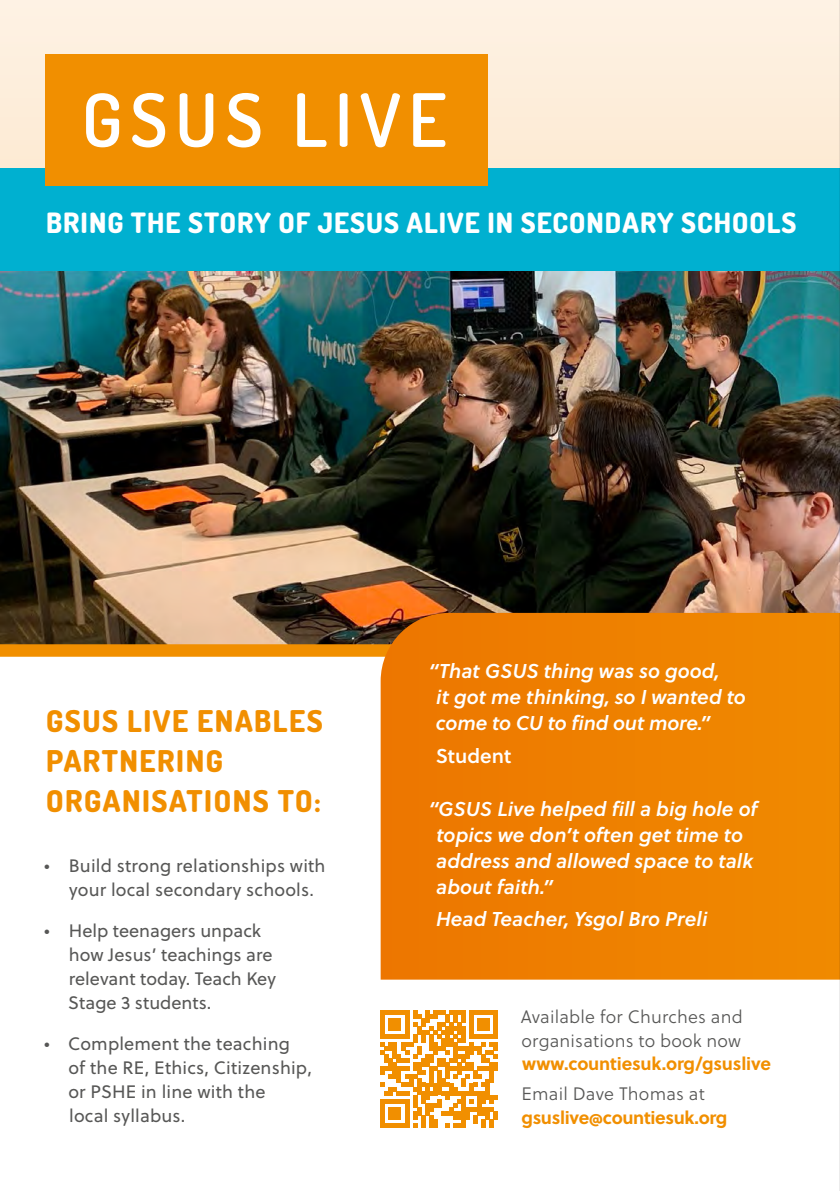
<style>
.page{position:relative;width:840px;height:1191px;background:#fff}
.page>*{position:absolute;margin:0;border:0;box-sizing:border-box;transform-origin:0 0}
.t1{font:600 73.6px "Dosis";letter-spacing:.1em;color:#fff}
.t2{font:800 30px/40px "Dosis";letter-spacing:.05em;color:#f18f00}
.t3{font:800 28px "Dosis";letter-spacing:.035em;color:#fff}
.t4{font:italic 20px/26px "Soleil Sb";color:#fff}
.t5{font:20px "Soleil Sb";color:#fff}
.t6{font:18px/24px "Soleil";letter-spacing:.01em;color:#575756}
.t7{font:18px/23.8px "Soleil Lt";letter-spacing:.01em;color:#575756}
.t8{font:700 18px "Soleil";letter-spacing:-.015em;color:#f18f00}
</style>
<div class="page">
<div style="left:0;top:0;width:839px;height:640px;background:#fdf0df"></div>
<img style="left:0;top:271px;width:839px;height:373px">
<svg style="left:0;top:644px;width:380px;height:13px;background:#ee9006"></svg>
<svg style="left:380px;top:613px;width:459px;height:366px;background:#ed8000"></svg>
<svg style="left:380px;top:1010px;width:117px;height:117px"></svg>
<div style="left:0;top:168px;width:839px;height:103px;background:#00b0d0"></div>
<div style="left:45px;top:54px;width:443px;height:132px;background:#f18f00"></div>
<hr style="left:839px;top:0;width:1px;height:1191px;background:#000">
<h1 class="t1" style="left:82px;top:72px;width:366px">GSUS LIVE</h1>
<h3 class="t3" style="left:46px;top:205px;width:751px">BRING THE STORY OF JESUS ALIVE IN SECONDARY SCHOOLS</h3>
<h2 class="t2" style="left:46px;top:700px;width:278px">GSUS LIVE ENABLES<br>PARTNERING<br>ORGANISATIONS TO:</h2>
<p class="t6" style="left:69px;top:853px;width:258px;text-indent:-25px">• Build strong relationships with your local secondary schools.</p>
<p class="t6" style="left:68px;top:918px;width:209px;text-indent:-24px">• Help teenagers unpack how Jesus’ teachings are relevant today. Teach Key<br>Stage 3 students.</p>
<p class="t6" style="left:68px;top:1031px;width:245px;text-indent:-24px">• Complement the teaching<br>of the RE, Ethics, Citizenship, or PSHE in line with the<br>local syllabus.</p>
<p class="t4" style="left:435px;top:657px;width:311px;text-indent:-7px">“That GSUS thing was so good,<br>it got me thinking, so I wanted to come to CU to find out more.”</p>
<p class="t5" style="left:435px;top:741px;width:77px">Student</p>
<p class="t4" style="left:436px;top:795px;width:323px;text-indent:-7px">“GSUS Live helped fill a big hole of topics we don’t often get time to address and allowed space to talk about faith.”</p>
<p class="t4" style="left:436px;top:905px;width:273px">Head Teacher, Ysgol Bro Preli</p>
<p class="t7" style="left:520px;top:1004px;width:223px">Available for Churches and organisations to book now</p>
<p class="t8" style="left:522px;top:1050px;width:250px">www.countiesuk.org/gsuslive</p>
<p class="t7" style="left:521px;top:1081px;width:184px">Email Dave Thomas at</p>
<p class="t8" style="left:521px;top:1103px;width:207px">gsuslive@countiesuk.org</p>
</div>
